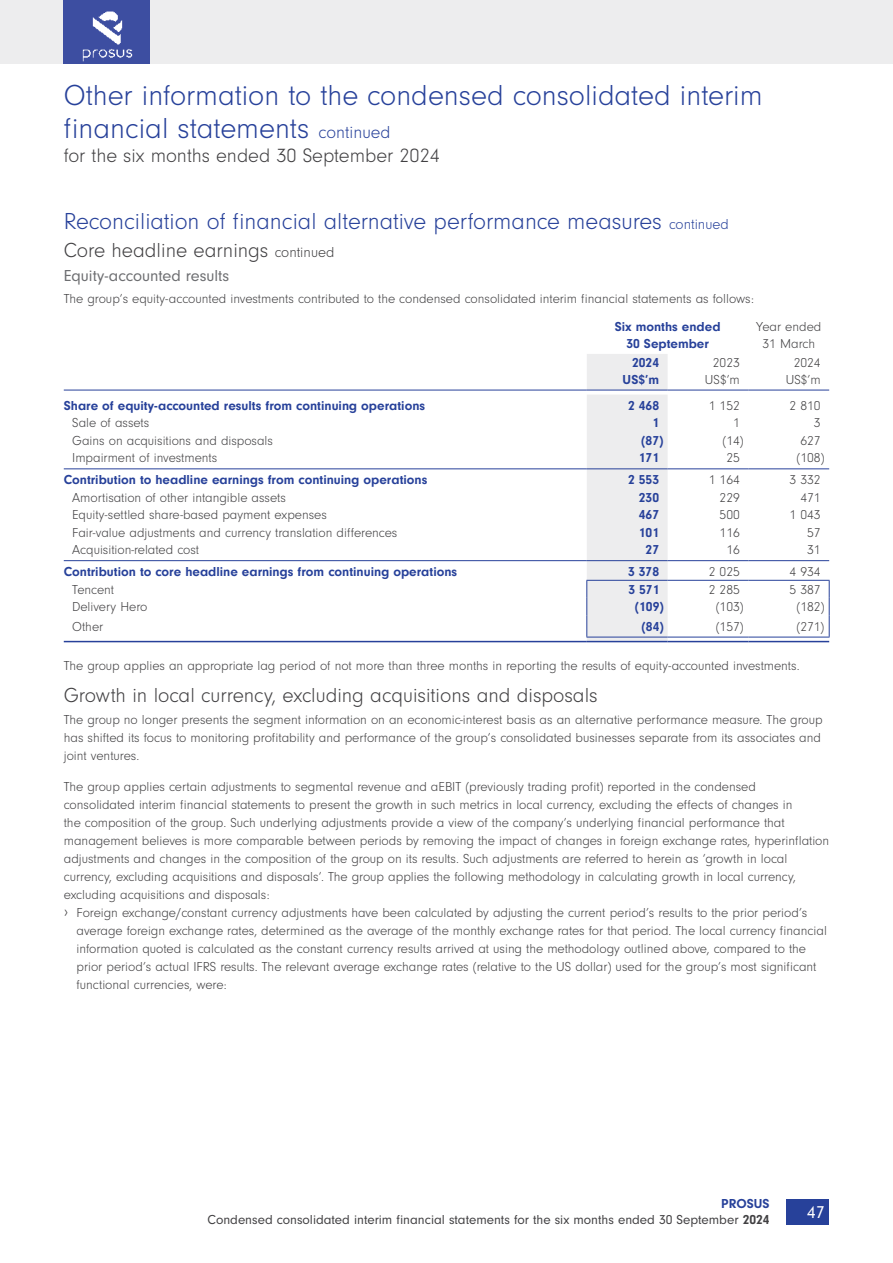
<style>
.page{position:relative;width:893px;height:1263px;background:#fff}
.page>*{position:absolute;margin:0;border:0;box-sizing:border-box;transform-origin:0 0}
.t1{font:300 30px/33px "Neuzeit Gro";color:#27419a}
.t2{font:300 24px "Neuzeit Gro";color:#27419a}
.t3{font:300 21px "Neuzeit Gro";color:#414042}
.t4{font:300 20.25px "Neuzeit Gro";color:#414042}
.t5{font:18px "Neuzeit Gro";color:#fff}
.t6{font:16.5px "Neuzeit Gro";color:#6d6e71}
.t7{font:300 13.5px/18px "Neuzeit Gro";color:#414042;text-align:center}
.t8{font:700 13.5px/16.5px "Neuzeit Gro";color:#27419a;text-align:center}
.t9{font:13.5px/16.2px "Neuzeit Gro";color:#414042;text-align:right}
.s1{font-size:18px}
.s2{font-size:15px}
.s3{font-weight:700;color:#27419a}
.s4{font-weight:700}
</style>
<div class="page">
<hr style="left:64px;top:390px;width:523px;height:1px;background:#27419a">
<hr style="left:668px;top:390px;width:80px;height:1px;background:#27419a">
<hr style="left:748px;top:390px;width:81px;height:1px;background:#27419a">
<hr style="left:64px;top:641px;width:523px;height:1px;background:#27419a">
<hr style="left:668px;top:641px;width:80px;height:1px;background:#27419a">
<hr style="left:748px;top:641px;width:81px;height:1px;background:#27419a">
<hr style="left:64px;top:560px;width:523px;height:1px;background:#27419a">
<hr style="left:668px;top:560px;width:80px;height:1px;background:#27419a">
<hr style="left:748px;top:560px;width:81px;height:1px;background:#27419a">
<hr style="left:64px;top:468px;width:523px;height:1px;background:#27419a">
<hr style="left:668px;top:468px;width:80px;height:1px;background:#27419a">
<hr style="left:748px;top:468px;width:81px;height:1px;background:#27419a">
<hr style="left:668px;top:580px;width:80px;height:1px;background:#27419a">
<hr style="left:748px;top:580px;width:82px;height:1px;background:#27419a">
<div style="left:586px;top:354px;width:82px;height:288px;background:#ededee"></div>
<svg style="left:829px;top:581px;width:1px;height:56px"></svg>
<hr style="left:586px;top:637px;width:82px;height:1px;background:#27419a">
<hr style="left:668px;top:637px;width:80px;height:1px;background:#27419a">
<hr style="left:748px;top:637px;width:82px;height:1px;background:#27419a">
<div style="left:0;top:0;width:893px;height:64px;background:#ededee"></div>
<div style="left:787px;top:1199px;width:42px;height:25px;background:#27419a"></div>
<div style="left:64px;top:0;width:86px;height:64px;background:#3d4ea1"></div>
<img style="left:82px;top:11px;width:51px;height:51px">
<h1 class="t1" style="left:64px;top:79px;width:700px">Other information to the condensed consolidated interim financial statements <span class="s1">continued</span></h1>
<h3 class="t4" style="left:64px;top:145px;width:378px">for the six months ended 30 September 2024</h3>
<h2 class="t2" style="left:64px;top:208px;width:666px">Reconciliation of financial alternative performance measures <span class="s2">continued</span></h2>
<h3 class="t3" style="left:64px;top:239px;width:272px">Core headline earnings <span class="s2">continued</span></h3>
<p class="t6" style="left:64px;top:266px;width:167px">Equity-accounted results</p>
<p class="t7" style="left:64px;top:290px;width:692px">The group’s equity-accounted investments contributed to the condensed consolidated interim financial statements as follows:</p>
<p class="t8" style="left:615px;top:318px;width:107px">Six months ended<br>30 September</p>
<p class="t7" style="left:756px;top:319px;width:67px;line-height:16.5px">Year ended<br>31 March</p>
<p class="t8" style="left:623px;top:355px;width:38px;text-align:right">2024<br>US$’m</p>
<p class="t7" style="left:705px;top:355px;width:36px;line-height:16.5px">2023<br>US$’m</p>
<p class="t7" style="left:786px;top:355px;width:36px;line-height:16.5px">2024<br>US$’m</p>
<p class="t8" style="left:64px;top:397px;width:363px">Share of equity-accounted results from continuing operations</p>
<p class="t8" style="left:628px;top:397px;width:33px">2 468</p>
<p class="t7" style="left:709px;top:397px;width:33px">1 152</p>
<p class="t7" style="left:790px;top:397px;width:33px">2 810</p>
<p class="t7" style="left:72px;top:414px;width:79px">Sale of assets</p>
<p class="t8" style="left:652px;top:415px;width:8px">1</p>
<p class="t7" style="left:733px;top:414px;width:8px">1</p>
<p class="t7" style="left:814px;top:414px;width:8px">3</p>
<p class="t7" style="left:72px;top:432px;width:202px">Gains on acquisitions and disposals</p>
<p class="t8" style="left:641px;top:432px;width:24px">(87)</p>
<p class="t7" style="left:722px;top:432px;width:23px">(14)</p>
<p class="t7" style="left:800px;top:432px;width:22px">627</p>
<p class="t7" style="left:72px;top:449px;width:147px">Impairment of investments</p>
<p class="t8" style="left:639px;top:450px;width:22px">171</p>
<p class="t7" style="left:726px;top:449px;width:15px">25</p>
<p class="t7" style="left:796px;top:449px;width:29px">(108)</p>
<p class="t8" style="left:64px;top:472px;width:365px">Contribution to headline earnings from continuing operations</p>
<p class="t8" style="left:628px;top:472px;width:33px">2 553</p>
<p class="t7" style="left:709px;top:471px;width:33px">1 164</p>
<p class="t7" style="left:790px;top:471px;width:33px">3 332</p>
<p class="t7" style="left:72px;top:489px;width:215px">Amortisation of other intangible assets</p>
<p class="t8" style="left:639px;top:489px;width:22px">230</p>
<p class="t7" style="left:720px;top:489px;width:22px">229</p>
<p class="t7" style="left:800px;top:489px;width:22px">471</p>
<p class="t7" style="left:72px;top:506px;width:256px">Equity-settled share-based payment expenses</p>
<p class="t8" style="left:639px;top:507px;width:22px">467</p>
<p class="t7" style="left:720px;top:506px;width:22px">500</p>
<p class="t7" style="left:790px;top:506px;width:33px">1 043</p>
<p class="t7" style="left:72px;top:524px;width:327px">Fair-value adjustments and currency translation differences</p>
<p class="t8" style="left:639px;top:524px;width:22px">101</p>
<p class="t7" style="left:720px;top:524px;width:22px">116</p>
<p class="t7" style="left:807px;top:524px;width:15px">57</p>
<p class="t7" style="left:72px;top:541px;width:128px">Acquisition-related cost</p>
<p class="t8" style="left:646px;top:542px;width:15px">27</p>
<p class="t7" style="left:726px;top:541px;width:15px">16</p>
<p class="t7" style="left:807px;top:541px;width:15px">31</p>
<p class="t8" style="left:64px;top:563px;width:395px">Contribution to core headline earnings from continuing operations</p>
<p class="t8" style="left:628px;top:563px;width:33px">3 378</p>
<p class="t7" style="left:709px;top:563px;width:33px">2 025</p>
<p class="t7" style="left:790px;top:563px;width:33px">4 934</p>
<p class="t7" style="left:72px;top:580px;width:44px">Tencent</p>
<p class="t8" style="left:628px;top:581px;width:33px">3 571</p>
<p class="t7" style="left:709px;top:580px;width:33px">2 285</p>
<p class="t7" style="left:790px;top:580px;width:33px">5 387</p>
<p class="t7" style="left:72px;top:598px;width:77px">Delivery Hero</p>
<p class="t8" style="left:635px;top:598px;width:31px">(109)</p>
<p class="t7" style="left:716px;top:598px;width:29px">(103)</p>
<p class="t7" style="left:796px;top:598px;width:29px">(182)</p>
<p class="t7" style="left:72px;top:618px;width:33px">Other</p>
<p class="t8" style="left:641px;top:618px;width:24px">(84)</p>
<p class="t7" style="left:716px;top:618px;width:29px">(157)</p>
<p class="t7" style="left:796px;top:618px;width:29px">(271)</p>
<p class="t7" style="left:64px;top:657px;width:737px">The group applies an appropriate lag period of not more than three months in reporting the results of equity-accounted investments.</p>
<h3 class="t3" style="left:64px;top:684px;width:535px">Growth in local currency, excluding acquisitions and disposals</h3>
<p class="t7" style="left:64px;top:711px;width:760px;text-align:justify">The group no longer presents the segment information on an economic-interest basis as an alternative performance measure. The group has shifted its focus to monitoring profitability and performance of the group’s consolidated businesses separate from its associates and joint ventures.</p>
<p class="t7" style="left:64px;top:778px;width:767px;text-align:left">The group applies certain adjustments to segmental revenue and aEBIT (previously trading profit) reported in the condensed consolidated interim financial statements to present the growth in such metrics in local currency, excluding the effects of changes in<br>the composition of the group. Such underlying adjustments provide a view of the company’s underlying financial performance that management believes is more comparable between periods by removing the impact of changes in foreign exchange rates, hyperinflation adjustments and changes in the composition of the group on its results. Such adjustments are referred to herein as ‘growth in local currency, excluding acquisitions and disposals’. The group applies the following methodology in calculating growth in local currency, excluding acquisitions and disposals:<br><span class="s1">›</span> Foreign exchange/constant currency adjustments have been calculated by adjusting the current period’s results to the prior period’s</p>
<p class="t7" style="left:77px;top:922px;width:752px;text-align:left">average foreign exchange rates, determined as the average of the monthly exchange rates for that period. The local currency financial information quoted is calculated as the constant currency results arrived at using the methodology outlined above, compared to the prior period’s actual IFRS results. The relevant average exchange rates (relative to the US dollar) used for the group’s most significant functional currencies, were:</p>
<p class="t9" style="left:208px;top:1196px;width:564px"><span class="s3">PROSUS<br></span>Condensed consolidated interim financial statements for the six months ended 30 September <span class="s4">2024</span></p>
<h3 class="t5" style="left:807px;top:1202px;width:19px">47</h3>
</div>
